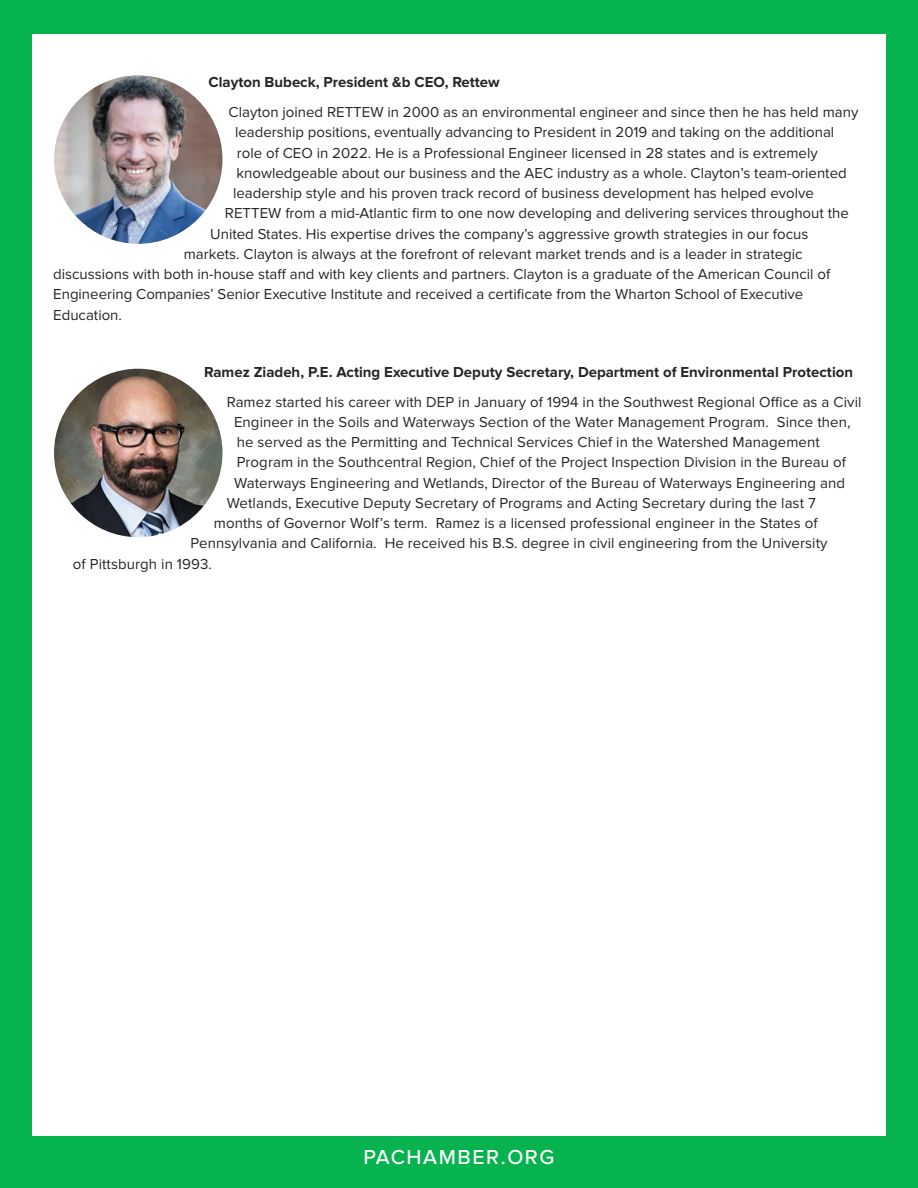
<style>
.page{position:relative;width:918px;height:1188px;background:#06b34f}
.page>*{position:absolute;margin:0;border:0;box-sizing:border-box;transform-origin:0 0}
.t1{font:500 21px "Proxima Nova";letter-spacing:.075em;color:#fff}
.t2{font:15px "Proxima Nova";color:#272526}
.t3{font:700 15px "Proxima Nova";color:#272526}
</style>
<div class="page">
<div style="left:32px;top:34px;width:854px;height:1102px;background:#fff"></div>
<img style="left:54px;top:369px;width:169px;height:168px;border-radius:50%">
<img style="left:54px;top:75px;width:169px;height:169px;border-radius:50%">
<p class="t3" style="left:208px;top:77px;width:293px">Clayton Bubeck, President &amp;b CEO, Rettew</p>
<p class="t2" style="left:229px;top:107px;width:631px">Clayton joined RETTEW in 2000 as an environmental engineer and since then he has held many</p>
<p class="t2" style="left:235px;top:127px;width:601px">leadership positions, eventually advancing to President in 2019 and taking on the additional</p>
<p class="t2" style="left:237px;top:148px;width:582px">role of CEO in 2022. He is a Professional Engineer licensed in 28 states and is extremely</p>
<p class="t2" style="left:237px;top:168px;width:612px">knowledgeable about our business and the AEC industry as a whole. Clayton’s team-oriented</p>
<p class="t2" style="left:233px;top:188px;width:582px">leadership style and his proven track record of business development has helped evolve</p>
<p class="t2" style="left:225px;top:208px;width:625px">RETTEW from a mid-Atlantic firm to one now developing and delivering services throughout the</p>
<p class="t2" style="left:210px;top:229px;width:600px">United States. His expertise drives the company’s aggressive growth strategies in our focus</p>
<p class="t2" style="left:184px;top:249px;width:620px">markets. Clayton is always at the forefront of relevant market trends and is a leader in strategic</p>
<p class="t2" style="left:53px;top:269px;width:779px">discussions with both in-house staff and with key clients and partners. Clayton is a graduate of the American Council of</p>
<p class="t2" style="left:53px;top:289px;width:752px">Engineering Companies’ Senior Executive Institute and received a certificate from the Wharton School of Executive</p>
<p class="t2" style="left:53px;top:310px;width:70px">Education.</p>
<p class="t3" style="left:204px;top:367px;width:650px">Ramez Ziadeh, P.E. Acting Executive Deputy Secretary, Department of Environmental Protection</p>
<p class="t2" style="left:227px;top:397px;width:636px">Ramez started his career with DEP in January of 1994 in the Southwest Regional Office as a Civil</p>
<p class="t2" style="left:234px;top:417px;width:618px">Engineer in the Soils and Waterways Section of the Water Management Program. Since then,</p>
<p class="t2" style="left:237px;top:437px;width:585px">he served as the Permitting and Technical Services Chief in the Watershed Management</p>
<p class="t2" style="left:237px;top:457px;width:611px">Program in the Southcentral Region, Chief of the Project Inspection Division in the Bureau of</p>
<p class="t2" style="left:234px;top:478px;width:612px">Waterways Engineering and Wetlands, Director of the Bureau of Waterways Engineering and</p>
<p class="t2" style="left:227px;top:498px;width:590px">Wetlands, Executive Deputy Secretary of Programs and Acting Secretary during the last 7</p>
<p class="t2" style="left:214px;top:518px;width:605px">months of Governor Wolf’s term. Ramez is a licensed professional engineer in the States of</p>
<p class="t2" style="left:191px;top:538px;width:638px">Pennsylvania and California. He received his B.S. degree in civil engineering from the University</p>
<p class="t2" style="left:73px;top:559px;width:140px">of Pittsburgh in 1993.</p>
<p class="t1" style="left:363px;top:1150px;width:193px">PACHAMBER.ORG</p>
</div>
